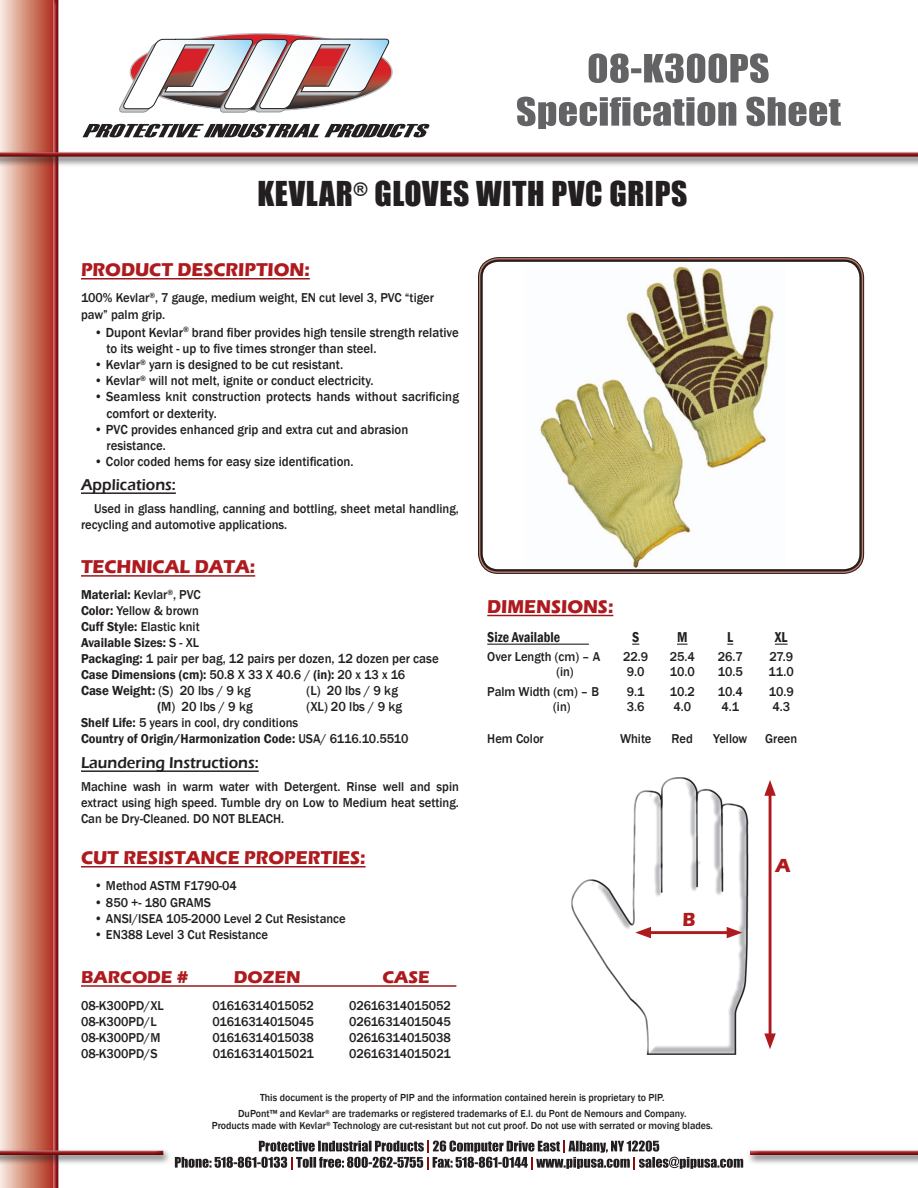
<style>
.page{position:relative;width:918px;height:1188px;background:#fff}
.page>*{position:absolute;margin:0;border:0;box-sizing:border-box;transform-origin:0 0}
.t1{font:31.5px "Impact";letter-spacing:.02em;color:#231f20}
.t2{font:700 19.5px "Eras ITC";color:#ae1a1e;scale:.95 1}
.t3{font:700 19.05px "Eras ITC";color:#ae1a1e;scale:.95 1}
.t4{font:700 17.7px "Eras ITC";color:#ae1a1e}
.header_small{font:600 16.2px "Eras ITC";color:#231f20;scale:.95 1}
.body_text{font:600 condensed 14.7px "Franklin Gothic";color:#231f20;scale:.95 1}
.body_text-2{font:500 13.5px/16.2px "Franklin Gothic";color:#231f20;scale:.95 1}
.body_text-3{font:500 13.2px/15.9px "Franklin Gothic";color:#231f20;scale:.95 1}
.body_text-4{font:600 13.2px "Franklin Gothic";color:#231f20;scale:.95 1}
.body_text-5{font:500 10.5px "Franklin Gothic";color:#231f20;scale:.95 1}
.s1{font-weight:600}
.s2{font-weight:500}
.s3{font-weight:600;font-size:13.2px}
.s4{font-size:13.5px}
</style>
<div class="page">
<div style="left:0;top:0;width:56px;height:1188px;background:linear-gradient(to right,#f8ecdc,#ae2a15)"></div>
<div style="left:53px;top:0;width:7px;height:1188px;background:#231f20;opacity:.75"></div>
<img style="left:540px;top:266px;width:234px;height:302px">
<div style="left:478px;top:257px;width:386px;height:317px;border:1px solid #231f20;border-radius:20px"></div>
<div style="left:480px;top:260px;width:382px;height:312px;border:2px solid #231f20;border-radius:17px"></div>
<div style="left:0;top:150px;width:918px;height:17px;background:#231f20;opacity:.75"></div>
<div style="left:0;top:152px;width:918px;height:7px;background:#231f20;opacity:.75"></div>
<hr style="left:81px;top:278px;width:229px;height:1px;background:#9c1418">
<hr style="left:81px;top:492px;width:95px;height:2px;background:#231f20">
<img style="left:571px;top:777px;width:178px;height:278px">
<hr style="left:769px;top:790px;width:3px;height:249px;background:#ae1a1e">
<svg style="left:764px;top:780px;width:12px;height:16px"></svg>
<svg style="left:764px;top:1033px;width:12px;height:16px"></svg>
<hr style="left:646px;top:931px;width:86px;height:3px;background:#ae1a1e">
<svg style="left:727px;top:927px;width:15px;height:11px"></svg>
<svg style="left:635px;top:927px;width:16px;height:11px"></svg>
<hr style="left:487px;top:615px;width:126px;height:1px;background:#9c1418">
<hr style="left:487px;top:644px;width:102px;height:1px;background:#231f20">
<svg style="left:775px;top:644px;width:13px;height:1px"></svg>
<svg style="left:175px;top:1141px;width:568px;height:28px"></svg>
<hr style="left:81px;top:985px;width:375px;height:2px;background:#9c1418">
<hr style="left:81px;top:575px;width:174px;height:2px;background:#9c1418">
<hr style="left:81px;top:770px;width:178px;height:2px;background:#231f20">
<div style="left:0;top:1148px;width:172px;height:17px;background:#231f20;opacity:.75"></div>
<div style="left:0;top:1150px;width:165px;height:7px;background:#231f20;opacity:.75"></div>
<div style="left:746px;top:1148px;width:172px;height:17px;background:#231f20;opacity:.75"></div>
<div style="left:750px;top:1150px;width:168px;height:7px;background:#231f20;opacity:.75"></div>
<svg style="left:83px;top:124px;width:347px;height:13px"></svg>
<svg style="left:119px;top:34px;width:273px;height:79px"></svg>
<svg style="left:517px;top:97px;width:324px;height:32px"></svg>
<svg style="left:589px;top:53px;width:180px;height:30px"></svg>
<hr style="left:81px;top:866px;width:285px;height:1px;background:#9c1418">
<p class="t1" style="left:257px;top:170px;width:431px">KEVLAR<sup>®</sup> GLOVES WITH PVC GRIPS</p>
<p class="t3" style="left:81px;top:259px;width:242px">PRODUCT DESCRIPTION:</p>
<p class="body_text-3" style="left:81px;top:290px;width:373px">100% Kevlar<sup>®</sup>, 7 gauge, medium weight, EN cut level 3, PVC “tiger paw” palm grip.</p>
<p class="body_text-2" style="left:106px;top:324px;width:372px;text-indent:-12px">• Dupont Kevlar<sup>®</sup> brand fiber provides high tensile strength relative to its weight - up to five times stronger than steel.</p>
<p class="body_text-2" style="left:94px;top:357px;width:263px">• Kevlar<sup>®</sup> yarn is designed to be cut resistant.</p>
<p class="body_text-2" style="left:94px;top:373px;width:296px">• Kevlar<sup>®</sup> will not melt, ignite or conduct electricity.</p>
<p class="body_text-2" style="left:106px;top:389px;width:373px;text-indent:-12px">• Seamless knit construction protects hands without sacrificing comfort or dexterity.</p>
<p class="body_text-2" style="left:94px;top:421px;width:332px">• PVC provides enhanced grip and extra cut and abrasion</p>
<p class="body_text-2" style="left:106px;top:438px;width:64px">resistance.</p>
<p class="body_text-2" style="left:94px;top:454px;width:275px">• Color coded hems for easy size identification.</p>
<p class="header_small" style="left:81px;top:476px;width:101px">Applications:</p>
<p class="body_text-3" style="left:81px;top:501px;width:399px;text-indent:13px">Used in glass handling, canning and bottling, sheet metal handling, recycling and automotive applications.</p>
<p class="t3" style="left:81px;top:556px;width:185px">TECHNICAL DATA:</p>
<p class="body_text-3" style="left:81px;top:587px;width:127px"><span class="s1">Material:</span> Kevlar<sup>®</sup>, PVC</p>
<p class="body_text-3" style="left:81px;top:603px;width:126px"><span class="s1">Color:</span> Yellow &amp; brown</p>
<p class="body_text-3" style="left:81px;top:619px;width:127px"><span class="s1">Cuff Style:</span> Elastic knit</p>
<p class="body_text-4" style="left:81px;top:634px;width:126px">Available Sizes: <span class="s2">S - XL</span></p>
<p class="body_text-2" style="left:81px;top:650px;width:378px"><span class="s3">Packaging:</span> 1 pair per bag, 12 pairs per dozen, 12 dozen per case</p>
<p class="body_text-4" style="left:81px;top:666px;width:343px">Case Dimensions (cm): <span class="s2">50.8 X 33 X 40.6 /</span> (in): <span class="s2">20 x 13 x 16</span></p>
<p class="body_text-2" style="left:81px;top:683px;width:180px"><span class="s1">Case Weight:</span> (S) 20 lbs / 9 kg</p>
<p class="body_text-2" style="left:307px;top:683px;width:98px">(L) 20 lbs / 9 kg</p>
<p class="body_text-2" style="left:157px;top:699px;width:102px"><span class="s1">(</span>M) 20 lbs / 9 kg</p>
<p class="body_text-2" style="left:307px;top:699px;width:102px">(XL) 20 lbs / 9 kg</p>
<p class="body_text-3" style="left:81px;top:715px;width:230px"><span class="s1">Shelf Life:</span> 5 years in cool, dry conditions</p>
<p class="body_text-4" style="left:81px;top:730px;width:346px">Country of Origin/Harmonization Code: <span class="s2">USA/ 6116.10.5510</span></p>
<p class="header_small" style="left:81px;top:754px;width:189px">Laundering Instructions:</p>
<p class="body_text-3" style="left:81px;top:779px;width:399px;text-align:justify">Machine wash in warm water with Detergent. Rinse well and spin extract using high speed. Tumble dry on Low to Medium heat setting.<br>Can be Dry-Cleaned. DO NOT BLEACH.</p>
<p class="t3" style="left:81px;top:847px;width:301px">CUT RESISTANCE PROPERTIES:</p>
<p class="body_text-3" style="left:94px;top:878px;width:152px"><span class="s4">•</span> Method ASTM F1790-04</p>
<p class="body_text-3" style="left:94px;top:894px;width:125px"><span class="s4">•</span> 850 +- 180 GRAMS</p>
<p class="body_text-3" style="left:94px;top:910px;width:266px"><span class="s4">•</span> ANSI/ISEA 105-2000 Level 2 Cut Resistance</p>
<p class="body_text-3" style="left:94px;top:927px;width:184px"><span class="s4">•</span> EN388 Level 3 Cut Resistance</p>
<p class="t4" style="left:81px;top:967px;width:109px">BARCODE #</p>
<p class="t4" style="left:234px;top:967px;width:68px">DOZEN</p>
<p class="t4" style="left:382px;top:967px;width:49px">CASE</p>
<p class="body_text-3" style="left:81px;top:998px;width:89px">08-K300PD/XL</p>
<p class="body_text-3" style="left:213px;top:998px;width:108px">01616314015052</p>
<p class="body_text-3" style="left:349px;top:998px;width:109px">02616314015052</p>
<p class="body_text-3" style="left:81px;top:1014px;width:81px">08-K300PD/L</p>
<p class="body_text-3" style="left:213px;top:1014px;width:108px">01616314015045</p>
<p class="body_text-3" style="left:349px;top:1014px;width:109px">02616314015045</p>
<p class="body_text-3" style="left:81px;top:1030px;width:85px">08-K300PD/M</p>
<p class="body_text-3" style="left:213px;top:1030px;width:108px">01616314015038</p>
<p class="body_text-3" style="left:349px;top:1030px;width:109px">02616314015038</p>
<p class="body_text-3" style="left:81px;top:1046px;width:82px">08-K300PD/S</p>
<p class="body_text-3" style="left:213px;top:1046px;width:108px">01616314015021</p>
<p class="body_text-3" style="left:349px;top:1046px;width:108px">02616314015021</p>
<p class="t3" style="left:487px;top:595px;width:134px">DIMENSIONS:</p>
<p class="body_text" style="left:487px;top:627px;width:78px">Size Available</p>
<p class="body_text" style="left:632px;top:627px;width:9px">S</p>
<p class="body_text" style="left:677px;top:627px;width:13px">M</p>
<p class="body_text" style="left:727px;top:627px;width:8px">L</p>
<p class="body_text" style="left:775px;top:627px;width:15px">XL</p>
<p class="body_text-3" style="left:487px;top:649px;width:120px">Over Length (cm) – A</p>
<p class="body_text-3" style="left:623px;top:649px;width:28px">22.9</p>
<p class="body_text-3" style="left:670px;top:649px;width:28px">25.4</p>
<p class="body_text-3" style="left:718px;top:649px;width:28px">26.7</p>
<p class="body_text-3" style="left:769px;top:649px;width:26px">27.9</p>
<p class="body_text-3" style="left:556px;top:664px;width:20px">(in)</p>
<p class="body_text-3" style="left:627px;top:664px;width:20px">9.0</p>
<p class="body_text-3" style="left:670px;top:664px;width:28px">10.0</p>
<p class="body_text-3" style="left:718px;top:664px;width:28px">10.5</p>
<p class="body_text-3" style="left:769px;top:664px;width:28px">11.0</p>
<p class="body_text-3" style="left:487px;top:684px;width:119px">Palm Width (cm) – B</p>
<p class="body_text-3" style="left:627px;top:684px;width:20px">9.1</p>
<p class="body_text-3" style="left:670px;top:684px;width:28px">10.2</p>
<p class="body_text-3" style="left:718px;top:684px;width:28px">10.4</p>
<p class="body_text-3" style="left:769px;top:684px;width:28px">10.9</p>
<p class="body_text-3" style="left:553px;top:699px;width:20px">(in)</p>
<p class="body_text-3" style="left:627px;top:699px;width:20px">3.6</p>
<p class="body_text-3" style="left:673px;top:699px;width:20px">4.0</p>
<p class="body_text-3" style="left:721px;top:699px;width:20px">4.1</p>
<p class="body_text-3" style="left:772px;top:699px;width:20px">4.3</p>
<p class="body_text-3" style="left:487px;top:731px;width:61px">Hem Color</p>
<p class="body_text-3" style="left:620px;top:731px;width:35px">White</p>
<p class="body_text-3" style="left:672px;top:731px;width:24px">Red</p>
<p class="body_text-3" style="left:713px;top:731px;width:37px">Yellow</p>
<p class="body_text-3" style="left:765px;top:731px;width:35px">Green</p>
<p class="t2" style="left:683px;top:908px;width:15px">B</p>
<p class="t2" style="left:776px;top:854px;width:17px">A</p>
<p class="body_text-5" style="left:260px;top:1091px;width:427px">This document is the property of PIP and the information contained herein is proprietary to PIP.</p>
<p class="body_text-5" style="left:238px;top:1107px;width:474px">DuPont™ and Kevlar<sup>®</sup> are trademarks or registered trademarks of E.I. du Pont de Nemours and Company.</p>
<p class="body_text-5" style="left:212px;top:1119px;width:529px">Products made with Kevlar<sup>®</sup> Technology are cut-resistant but not cut proof. Do not use with serrated or moving blades.</p>
</div>
